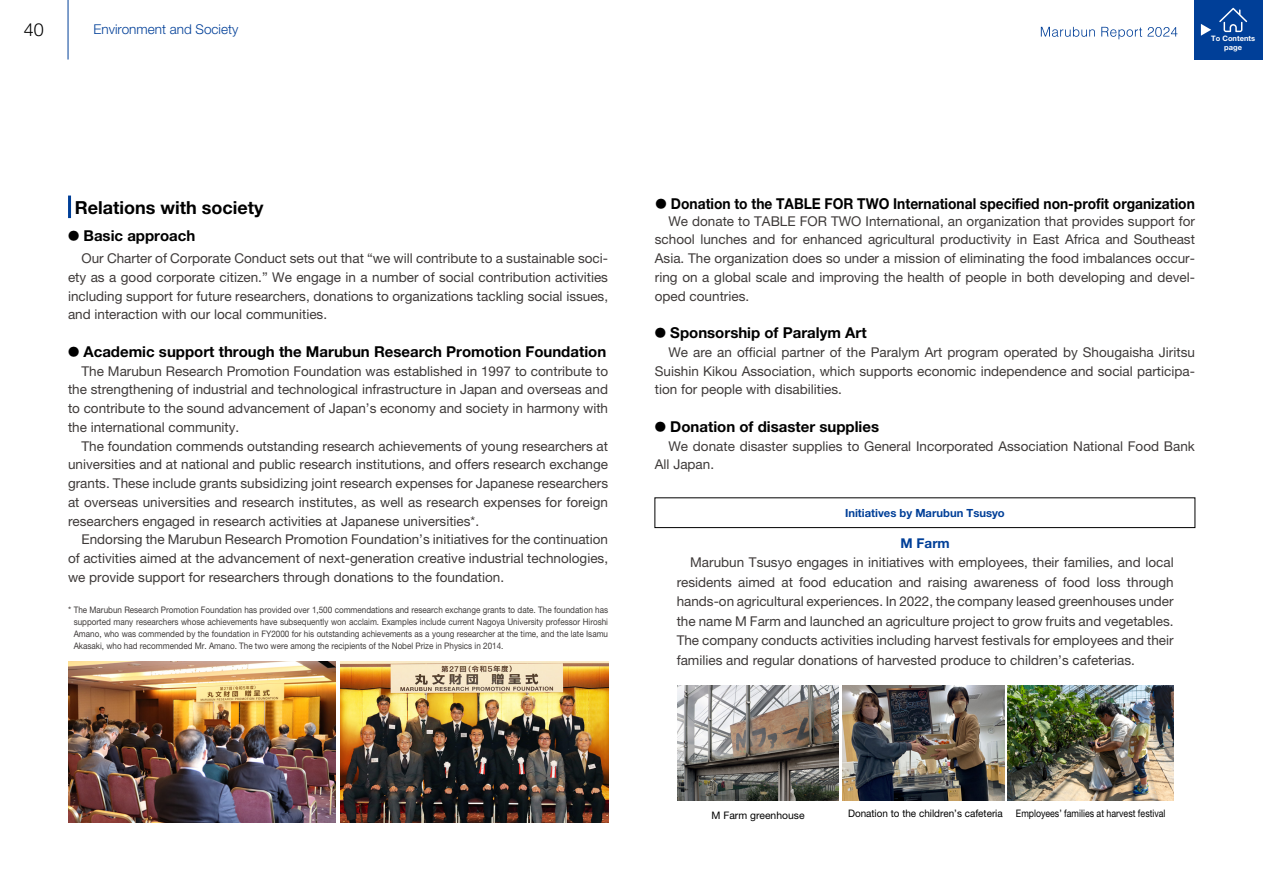
<style>
.page{position:relative;width:1263px;height:893px;background:#fff}
.page>*{position:absolute;margin:0;border:0;box-sizing:border-box;transform-origin:0 0}
.t1{font:700 18px "Helvetica Neue LT Std";color:#000}
.t2{font:300 18px "Helvetica Neue LT Std";color:#000}
.t3{font:700 15px "Helvetica Neue LT Std";color:#000}
.t4{font:700 15px "Helvetica Neue LT Std";color:#000;scale:.92 1}
.t5{font:13.5px/18.8px "Helvetica Neue LT Std";color:#3e3a39;text-align:justify}
.t6{font:300 13.5px "Helvetica Neue LT Std";color:#003f98}
.t7{font:700 13.5px "Helvetica Neue LT Std";color:#003f98}
.t8{font:700 11.25px "Helvetica Neue LT Std";color:#003f98}
.t9{font:10.35px "Helvetica Neue LT Std";color:#000;scale:.85 1}
.t10{font:10.35px "Helvetica Neue LT Std";color:#000;scale:.96 1}
.t11{font:10.35px "Helvetica Neue LT Std";color:#000}
.t12{font:9px/12px "Helvetica Neue LT Std";color:#3e3a39;text-align:justify}
.t13{font:700 7.5px/9px "Helvetica Neue LT Std";color:#fff;text-align:center}
.s1{font-family:"Koz Go Pr 6 N";font-weight:400;font-size:11.25px}
</style>
<div class="page">
<hr style="left:68px;top:0;width:1px;height:60px;background:#003f98">
<div style="left:1195px;top:0;width:68px;height:60px;background:#003f98"></div>
<svg style="left:1219px;top:8px;width:28px;height:24px"></svg>
<svg style="left:1201px;top:24px;width:10px;height:12px"></svg>
<svg style="left:1041px;top:27px;width:54px;height:10px"></svg>
<svg style="left:1101px;top:27px;width:76px;height:12px"></svg>
<hr style="left:68px;top:196px;width:3px;height:22px;background:#003f98">
<img style="left:68px;top:661px;width:268px;height:162px">
<img style="left:340px;top:661px;width:268px;height:162px">
<img style="left:677px;top:686px;width:162px;height:114px">
<img style="left:843px;top:686px;width:161px;height:114px">
<img style="left:1008px;top:686px;width:166px;height:114px">
<div style="left:654px;top:497px;width:541px;height:31px;border:1px solid #000"></div>
<h1 class="t2" style="left:24px;top:18px;width:22px">40</h1>
<p class="t6" style="left:94px;top:21px;width:146px">Environment and Society</p>
<p class="t13" style="left:1211px;top:34px;width:45px">To Contents page</p>
<h1 class="t1" style="left:75px;top:196px;width:190px">Relations with society</h1>
<p class="t3" style="left:68px;top:226px;width:129px"><span class="s1">●</span> Basic approach</p>
<p class="t5" style="left:68px;top:249px;width:542px;text-indent:14px">Our Charter of Corporate Conduct sets out that “we will contribute to a sustainable soci&shy;ety as a good corporate citizen.” We engage in a number of social contribution activities including support for future researchers, donations to organizations tackling social issues, and interaction with our local communities.</p>
<p class="t3" style="left:68px;top:342px;width:540px"><span class="s1">●</span> Academic support through the Marubun Research Promotion Foundation</p>
<p class="t5" style="left:68px;top:361px;width:542px;text-indent:14px">The Marubun Research Promotion Foundation was established in 1997 to contribute to the strengthening of industrial and technological infrastructure in Japan and overseas and to contribute to the sound advancement of Japan’s economy and society in harmony with the international community.</p>
<p class="t5" style="left:68px;top:436px;width:542px;text-indent:14px">The foundation commends outstanding research achievements of young researchers at universities and at national and public research institutions, and offers research exchange grants. These include grants subsidizing joint research expenses for Japanese researchers at overseas universities and research institutes, as well as research expenses for foreign researchers engaged in research activities at Japanese universities*.</p>
<p class="t5" style="left:68px;top:530px;width:542px;text-indent:14px">Endorsing the Marubun Research Promotion Foundation’s initiatives for the continuation of activities aimed at the advancement of next-generation creative industrial technologies, we provide support for researchers through donations to the foundation.</p>
<p class="t12" style="left:74px;top:603px;width:536px;text-indent:-6px">* The Marubun Research Promotion Foundation has provided over 1,500 commendations and research exchange grants to date. The foundation has supported many researchers whose achievements have subsequently won acclaim. Examples include current Nagoya University professor Hiroshi Amano, who was commended by the foundation in FY2000 for his outstanding achievements as a young researcher at the time, and the late Isamu Akasaki, who had recommended Mr. Amano. The two were among the recipients of the Nobel Prize in Physics in 2014.</p>
<p class="t4" style="left:655px;top:194px;width:588px"><span class="s1">●</span> Donation to the TABLE FOR TWO International specified non-profit organization</p>
<p class="t5" style="left:655px;top:211px;width:542px;text-indent:14px">We donate to TABLE FOR TWO International, an organization that provides support for school lunches and for enhanced agricultural productivity in East Africa and Southeast Asia. The organization does so under a mission of eliminating the food imbalances occur&shy;ring on a global scale and improving the health of people in both developing and devel&shy;oped countries.</p>
<p class="t3" style="left:655px;top:323px;width:213px"><span class="s1">●</span> Sponsorship of Paralym Art</p>
<p class="t5" style="left:655px;top:342px;width:542px;text-indent:14px">We are an official partner of the Paralym Art program operated by Shougaisha Jiritsu Suishin Kikou Association, which supports economic independence and social participa&shy;tion for people with disabilities.</p>
<p class="t3" style="left:655px;top:417px;width:226px"><span class="s1">●</span> Donation of disaster supplies</p>
<p class="t5" style="left:655px;top:436px;width:541px;text-indent:14px">We donate disaster supplies to General Incorporated Association National Food Bank<br>All Japan.</p>
<p class="t8" style="left:845px;top:506px;width:161px">Initiatives by Marubun Tsusyo</p>
<p class="t7" style="left:900px;top:535px;width:51px">M Farm</p>
<p class="t5" style="left:677px;top:553px;width:498px;line-height:19.5px;text-indent:14px">Marubun Tsusyo engages in initiatives with employees, their families, and local residents aimed at food education and raising awareness of food loss through hands-on agricultural experiences. In 2022, the company leased greenhouses under the name M Farm and launched an agriculture project to grow fruits and vegetables.<br>The company conducts activities including harvest festivals for employees and their families and regular donations of harvested produce to children’s cafeterias.</p>
<p class="t11" style="left:711px;top:809px;width:94px">M Farm greenhouse</p>
<p class="t10" style="left:848px;top:807px;width:163px">Donation to the children’s cafeteria</p>
<p class="t9" style="left:1016px;top:807px;width:178px">Employees’ families at harvest festival</p>
</div>
